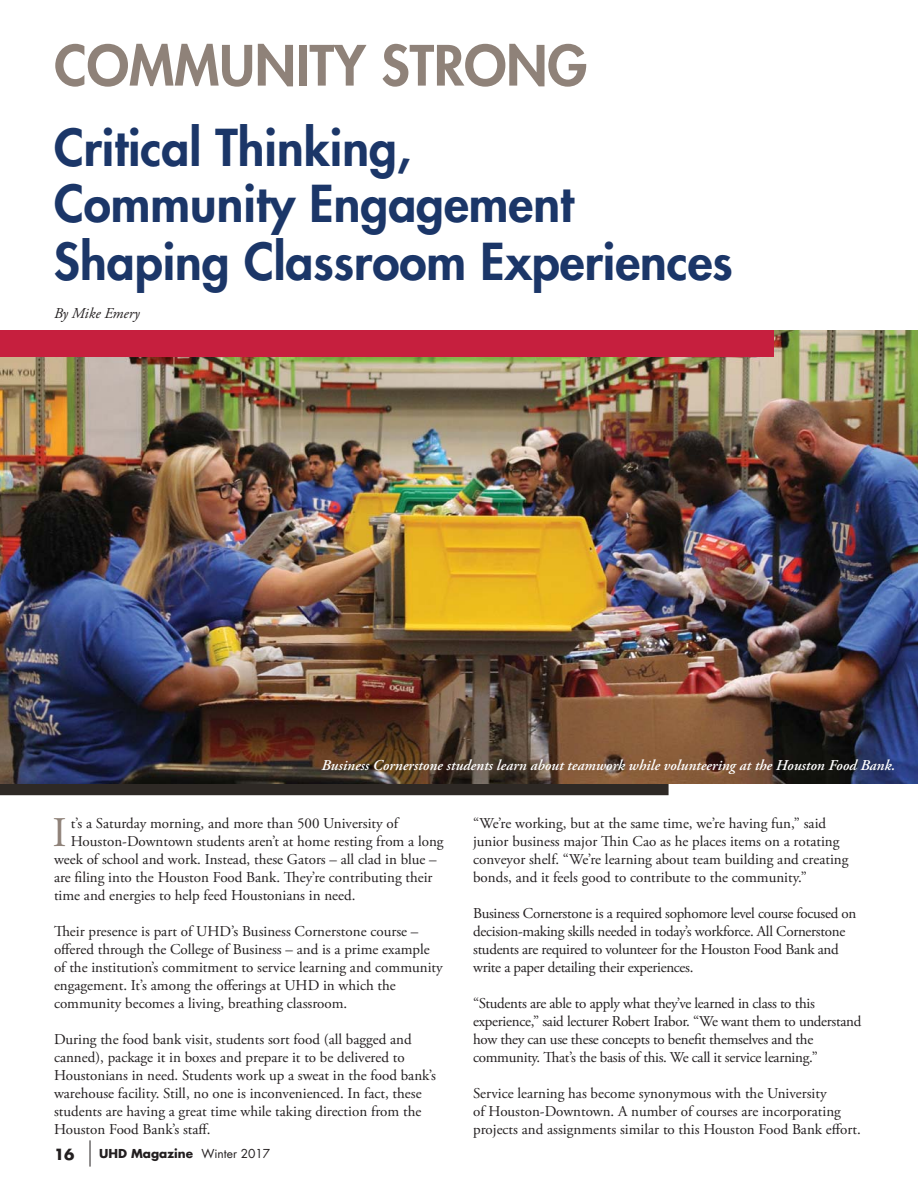
<style>
.page{position:relative;width:918px;height:1188px;background:#fff}
.page>*{position:absolute;margin:0;border:0;box-sizing:border-box;transform-origin:0 0}
.t1{font:800 54px "Futura Std";color:#8f8279}
.t2{font:800 49.5px/58.3px "Futura Std";color:#1b3668}
.t3{font:42.15px "Adobe Garamond Pro";color:#8f8279}
.t4{font:15px/18px "Adobe Garamond Pro";color:#231f20}
.t5{font:15px/18px "Adobe Garamond Pro";letter-spacing:-.02em;color:#231f20}
.t6{font:italic 600 15px "Adobe Garamond Pro";color:#fff}
.t7{font:italic 15px "Adobe Garamond Pro";color:#231f20}
.t8{font:700 15px "Futura Std";color:#231f20}
.t9{font:700 12px "Futura Std";color:#231f20}
.s1{font-weight:400}
</style>
<div class="page">
<div style="left:0;top:783px;width:669px;height:12px;background:#2e2925"></div>
<svg style="left:90px;top:1140px;width:1px;height:27px"></svg>
<img style="left:0;top:330px;width:918px;height:453px">
<div style="left:0;top:330px;width:773px;height:27px;background:#c61f3e"></div>
<h1 class="t1" style="left:54px;top:41px;width:534px">COMMUNITY STRONG</h1>
<h2 class="t2" style="left:54px;top:122px;width:359px">Critical Thinking,</h2>
<h2 class="t2" style="left:54px;top:178px;width:680px">Community Engagement<br>Shaping Classroom Experiences</h2>
<p class="t7" style="left:54px;top:308px;width:87px">By Mike Emery</p>
<p class="t6" style="left:322px;top:759px;width:575px">Business Cornerstone students learn about teamwork while volunteering at the Houston Food Bank.</p>
<h3 class="t3" style="left:52px;top:816px;width:16px">I</h3>
<p class="t4" style="left:71px;top:816px;width:329px">t’s a Saturday morning, and more than 500 University of</p>
<p class="t4" style="left:71px;top:834px;width:374px">Houston-Downtown students aren’t at home resting from a long</p>
<p class="t4" style="left:54px;top:852px;width:384px">week of school and work. Instead, these Gators – all clad in blue –</p>
<p class="t4" style="left:54px;top:870px;width:380px">are filing into the Houston Food Bank. They’re contributing their</p>
<p class="t4" style="left:54px;top:888px;width:303px">time and energies to help feed Houstonians in need.</p>
<p class="t4" style="left:54px;top:924px;width:390px">Their presence is part of UHD’s Business Cornerstone course – offered through the College of Business – and is a prime example of the institution’s commitment to service learning and community engagement. It’s among the offerings at UHD in which the community becomes a living, breathing classroom.</p>
<p class="t4" style="left:54px;top:1032px;width:384px">During the food bank visit, students sort food (all bagged and canned), package it in boxes and prepare it to be delivered to Houstonians in need. Students work up a sweat in the food bank’s warehouse facility. Still, no one is inconvenienced. In fact, these students are having a great time while taking direction from the Houston Food Bank’s staff.</p>
<p class="t8" style="left:54px;top:1147px;width:22px">16</p>
<p class="t9" style="left:99px;top:1148px;width:173px">UHD Magazine <span class="s1">Winter 2017</span></p>
<p class="t4" style="left:473px;top:816px;width:377px">“We’re working, but at the same time, we’re having fun,” said junior business major Thin Cao as he places items on a rotating conveyor shelf. “We’re learning about team building and creating bonds, and it feels good to contribute to the community.”</p>
<p class="t5" style="left:473px;top:906px;width:385px">Business Cornerstone is a required sophomore level course focused on decision-making skills needed in today’s workforce. All Cornerstone students are required to volunteer for the Houston Food Bank and write a paper detailing their experiences.</p>
<p class="t5" style="left:473px;top:996px;width:390px">“Students are able to apply what they’ve learned in class to this experience,” said lecturer Robert Irabor. “We want them to understand how they can use these concepts to benefit themselves and the community. That’s the basis of this. We call it service learning.”</p>
<p class="t4" style="left:473px;top:1086px;width:389px">Service learning has become synonymous with the University<br>of Houston-Downtown. A number of courses are incorporating projects and assignments similar to this Houston Food Bank effort.</p>
</div>
